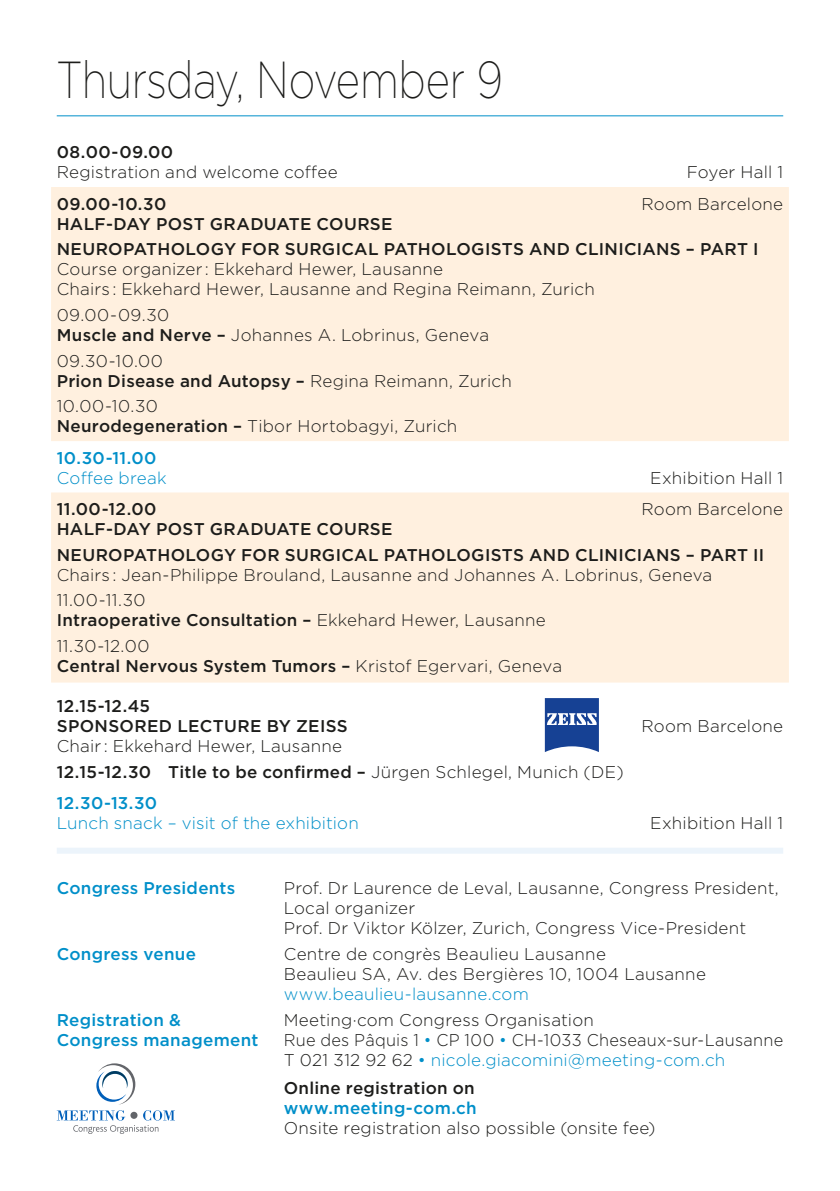
<style>
.page{position:relative;width:840px;height:1191px;background:#fff}
.page>*{position:absolute;margin:0;border:0;box-sizing:border-box;transform-origin:0 0}
.t1{font:200 52px "Gotham";letter-spacing:-.01em;color:#1d1d1b;scale:.8 1}
.t2{font:300 17px/20px "Gotham";letter-spacing:.015em;color:#1d1d1b}
.t3{font:500 17px/25.6px "Gotham";letter-spacing:.015em;color:#1d1d1b}
.t4{font:500 17px "Gotham";letter-spacing:.015em;color:#008fc9}
.t5{font:300 17px/20px "Gotham";letter-spacing:.015em;color:#1d1d1b;scale:.96 1}
.t6{font:300 17px "Gotham";letter-spacing:.01em;color:#008fc9}
.s1{font-weight:500}
.s2{font-weight:300}
.s3{color:#008fc9}
</style>
<div class="page">
<svg style="left:96px;top:1063px;width:39px;height:41px"></svg>
<svg style="left:57px;top:1110px;width:118px;height:23px"></svg>
<div style="left:130px;top:1111px;width:7px;height:7px;background:#63656a;border-radius:50%"></div>
<hr style="left:57px;top:115px;width:725px;height:1px;background:#008fc9">
<div style="left:51px;top:187px;width:737px;height:254px;background:#fff0df"></div>
<div style="left:51px;top:492px;width:737px;height:190px;background:#fff0df"></div>
<svg style="left:544px;top:698px;width:54px;height:54px;background:#4668aa"></svg>
<div style="left:57px;top:847px;width:725px;height:6px;background:#ecf4fb"></div>
<h1 class="t1" style="left:57px;top:48px;width:559px">Thursday, November 9</h1>
<p class="t3" style="left:57px;top:139px;width:118px">08.00-09.00</p>
<p class="t2" style="left:57px;top:162px;width:282px">Registration and welcome coffee</p>
<p class="t2" style="left:686px;top:162px;width:98px">Foyer Hall 1</p>
<p class="t3" style="left:57px;top:191px;width:111px">09.00-10.30</p>
<p class="t2" style="left:641px;top:193px;width:143px">Room Barcelone</p>
<p class="t3" style="left:57px;top:211px;width:703px">HALF-DAY POST GRADUATE COURSE<br>NEUROPATHOLOGY FOR SURGICAL PATHOLOGISTS AND CLINICIANS – PART I</p>
<p class="t2" style="left:57px;top:259px;width:539px">Course organizer : Ekkehard Hewer, Lausanne<br>Chairs : Ekkehard Hewer, Lausanne and Regina Reimann, Zurich</p>
<p class="t2" style="left:57px;top:304px;width:433px">09.00-09.30<br><span class="s1">Muscle and Nerve –</span> Johannes A. Lobrinus, Geneva</p>
<p class="t2" style="left:57px;top:350px;width:456px">09.30-10.00<br><span class="s1">Prion Disease and Autopsy –</span> Regina Reimann, Zurich</p>
<p class="t2" style="left:57px;top:396px;width:402px">10.00-10.30<br><span class="s1">Neurodegeneration –</span> Tibor Hortobagyi, Zurich</p>
<p class="t4" style="left:57px;top:446px;width:101px">10.30-11.00</p>
<p class="t6" style="left:57px;top:467px;width:111px">Coffee break</p>
<p class="t2" style="left:650px;top:467px;width:134px">Exhibition Hall 1</p>
<p class="t3" style="left:57px;top:496px;width:101px">11.00-12.00</p>
<p class="t2" style="left:641px;top:498px;width:143px">Room Barcelone</p>
<p class="t3" style="left:57px;top:516px;width:708px">HALF-DAY POST GRADUATE COURSE<br>NEUROPATHOLOGY FOR SURGICAL PATHOLOGISTS AND CLINICIANS – PART II</p>
<p class="t2" style="left:57px;top:561px;width:656px;line-height:25.6px">Chairs : Jean-Philippe Brouland, Lausanne and Johannes A. Lobrinus, Geneva<br>11.00-11.30</p>
<p class="t2" style="left:57px;top:607px;width:490px;line-height:25.6px"><span class="s1">Intraoperative Consultation –</span> Ekkehard Hewer, Lausanne<br>11.30-12.00</p>
<p class="t3" style="left:57px;top:653px;width:506px">Central Nervous System Tumors – <span class="s2">Kristof Egervari, Geneva</span></p>
<p class="t3" style="left:57px;top:696px;width:292px;line-height:20px">12.15-12.45<br>SPONSORED LECTURE BY ZEISS</p>
<p class="t2" style="left:641px;top:715px;width:143px">Room Barcelone</p>
<p class="t2" style="left:57px;top:733px;width:568px;line-height:25.6px">Chair : Ekkehard Hewer, Lausanne<br><span class="s1">12.15-12.30 Title to be confirmed –</span> Jürgen Schlegel, Munich (DE)</p>
<p class="t4" style="left:57px;top:792px;width:102px">12.30-13.30</p>
<p class="t6" style="left:57px;top:812px;width:303px">Lunch snack – visit of the exhibition</p>
<p class="t2" style="left:650px;top:812px;width:134px">Exhibition Hall 1</p>
<p class="t4" style="left:57px;top:877px;width:180px">Congress Presidents</p>
<p class="t2" style="left:283px;top:878px;width:496px">Prof. Dr Laurence de Leval, Lausanne, Congress President,<br>Local organizer<br>Prof. Dr Viktor Kölzer, Zurich, Congress Vice-President</p>
<p class="t4" style="left:57px;top:943px;width:141px">Congress venue</p>
<p class="t2" style="left:283px;top:943px;width:423px">Centre de congrès Beaulieu Lausanne<br>Beaulieu SA, Av. des Bergières 10, 1004 Lausanne</p>
<p class="t6" style="left:283px;top:983px;width:246px">www.beaulieu-lausanne.com</p>
<p class="t4" style="left:57px;top:1008px;width:126px">Registration &amp;</p>
<p class="t2" style="left:283px;top:1009px;width:311px">Meeting·com Congress Organisation</p>
<p class="t4" style="left:57px;top:1028px;width:203px">Congress management</p>
<p class="t5" style="left:283px;top:1029px;width:521px">Rue des Pâquis 1 <span class="s3">•</span> CP 100 <span class="s3">•</span> CH-1033 Cheseaux-sur-Lausanne<br>T 021 312 92 62 <span class="s3">• nicole.giacomini@meeting-com.ch</span></p>
<p class="t3" style="left:283px;top:1075px;width:192px">Online registration on</p>
<p class="t4" style="left:283px;top:1097px;width:194px">www.meeting-com.ch</p>
<p class="t2" style="left:283px;top:1117px;width:373px">Onsite registration also possible (onsite fee)</p>
</div>
